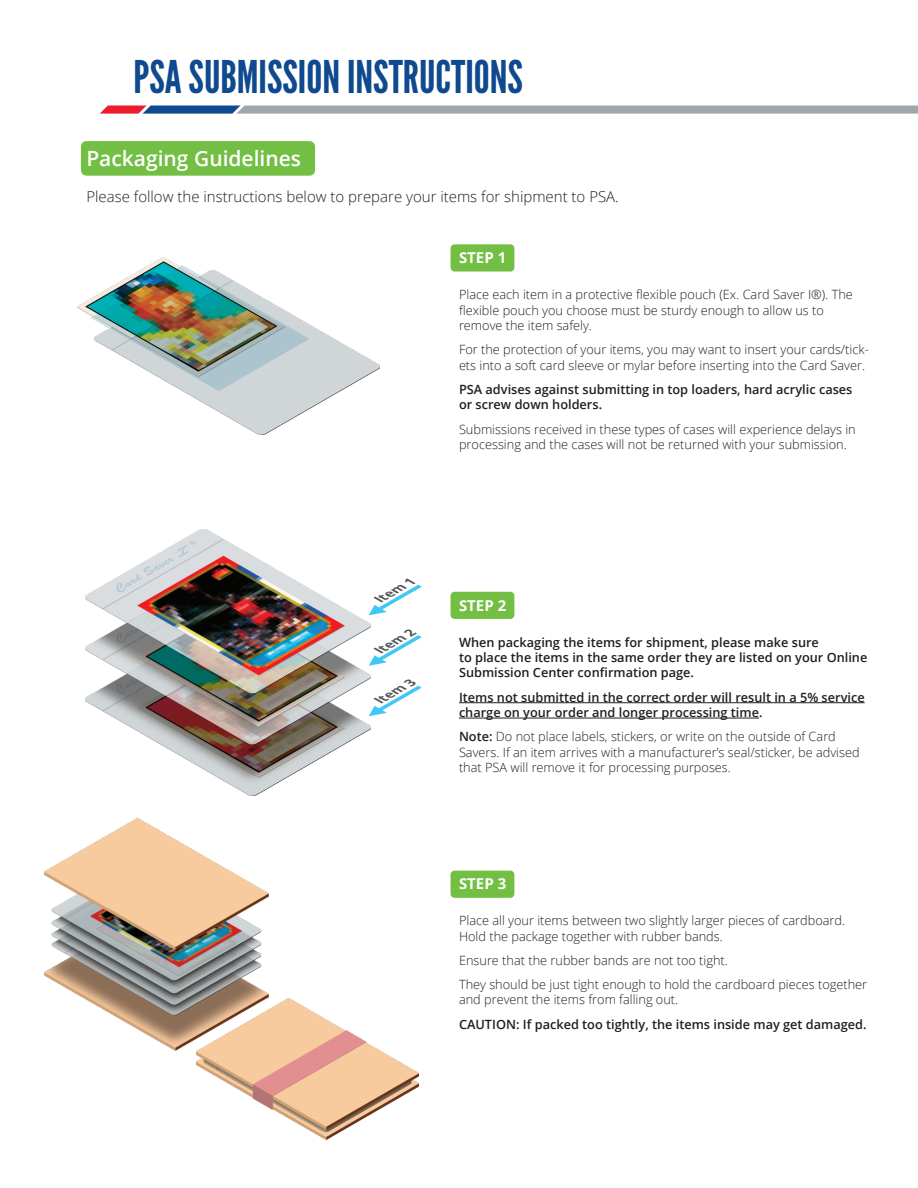
<style>
.page{position:relative;width:918px;height:1188px;background:#fff}
.page>*{position:absolute;margin:0;border:0;box-sizing:border-box;transform-origin:0 0}
.t1{font:45px "League Gothic";color:#0f498f}
.t2{font:600 21px "Open Sans";color:#fff}
.t3{font:300 15px "Open Sans";color:#231f20}
.t4{font:700 15px "Open Sans";color:#fff}
.t5{font:300 12.75px/15.3px "Open Sans";color:#231f20}
.t6{font:600 12.75px/15.3px "Open Sans";color:#231f20}
.t7{font:italic 700 11.4px "Open Sans";color:#515558;scale:1.17 1}
.s1{font-weight:600}
</style>
<div class="page">
<div style="left:81px;top:141px;width:234px;height:35px;background:#72bf43;border-radius:5px"></div>
<div style="left:451px;top:592px;width:63px;height:27px;background:#72bf43;border-radius:4px"></div>
<div style="left:451px;top:871px;width:63px;height:27px;background:#72bf43;border-radius:4px"></div>
<div style="left:451px;top:244px;width:63px;height:28px;background:#72bf43;border-radius:4px"></div>
<svg style="left:100px;top:106px;width:818px;height:8px;background:#9a9ba5"></svg>
<hr style="left:459px;top:702px;width:406px;height:1px;background:#231f20">
<hr style="left:459px;top:718px;width:300px;height:1px;background:#231f20">
<svg style="left:370px;top:585px;width:52px;height:30px"></svg>
<svg style="left:370px;top:635px;width:52px;height:31px"></svg>
<svg style="left:370px;top:686px;width:52px;height:30px"></svg>
<img style="left:77px;top:257px;width:303px;height:178px">
<img style="left:86px;top:529px;width:284px;height:266px">
<img style="left:45px;top:818px;width:223px;height:232px">
<img style="left:196px;top:998px;width:222px;height:141px">
<h1 class="t1" style="left:134px;top:51px;width:391px">PSA SUBMISSION INSTRUCTIONS</h1>
<h2 class="t2" style="left:86px;top:144px;width:216px">Packaging Guidelines</h2>
<p class="t3" style="left:86px;top:187px;width:534px">Please follow the instructions below to prepare your items for shipment to PSA.</p>
<p class="t4" style="left:459px;top:247px;width:49px">STEP 1</p>
<p class="t5" style="left:459px;top:287px;width:395px">Place each item in a protective flexible pouch (Ex. Card Saver I®). The flexible pouch you choose must be sturdy enough to allow us to remove the item safely.</p>
<p class="t5" style="left:459px;top:342px;width:411px">For the protection of your items, you may want to insert your cards/tick&shy;ets into a soft card sleeve or mylar before inserting into the Card Saver.</p>
<p class="t6" style="left:459px;top:381px;width:395px">PSA advises against submitting in top loaders, hard acrylic cases or screw down holders.</p>
<p class="t5" style="left:459px;top:421px;width:398px">Submissions received in these types of cases will experience delays in processing and the cases will not be returned with your submission.</p>
<p class="t7" style="left:375px;top:593px;width:38px;rotate:-30deg">Item 1</p>
<p class="t7" style="left:375px;top:643px;width:38px;rotate:-30deg">Item 2</p>
<p class="t7" style="left:375px;top:694px;width:38px;rotate:-30deg">Item 3</p>
<p class="t4" style="left:459px;top:595px;width:49px">STEP 2</p>
<p class="t6" style="left:459px;top:634px;width:410px">When packaging the items for shipment, please make sure<br>to place the items in the same order they are listed on your Online<br>Submission Center confirmation page.</p>
<p class="t6" style="left:459px;top:689px;width:407px">Items not submitted in the correct order will result in a 5% service charge on your order and longer processing time.</p>
<p class="t5" style="left:459px;top:729px;width:402px"><span class="s1">Note:</span> Do not place labels, stickers, or write on the outside of Card<br>Savers. If an item arrives with a manufacturer’s seal/sticker, be advised that PSA will remove it for processing purposes.</p>
<p class="t4" style="left:459px;top:873px;width:49px">STEP 3</p>
<p class="t5" style="left:459px;top:913px;width:388px">Place all your items between two slightly larger pieces of cardboard.<br>Hold the package together with rubber bands.</p>
<p class="t5" style="left:459px;top:948px;width:410px;line-height:24.3px">Ensure that the rubber bands are not too tight.<br>They should be just tight enough to hold the cardboard pieces together</p>
<p class="t5" style="left:459px;top:992px;width:221px">and prevent the items from falling out.</p>
<p class="t6" style="left:459px;top:1016px;width:409px">CAUTION: If packed too tightly, the items inside may get damaged.</p>
</div>
